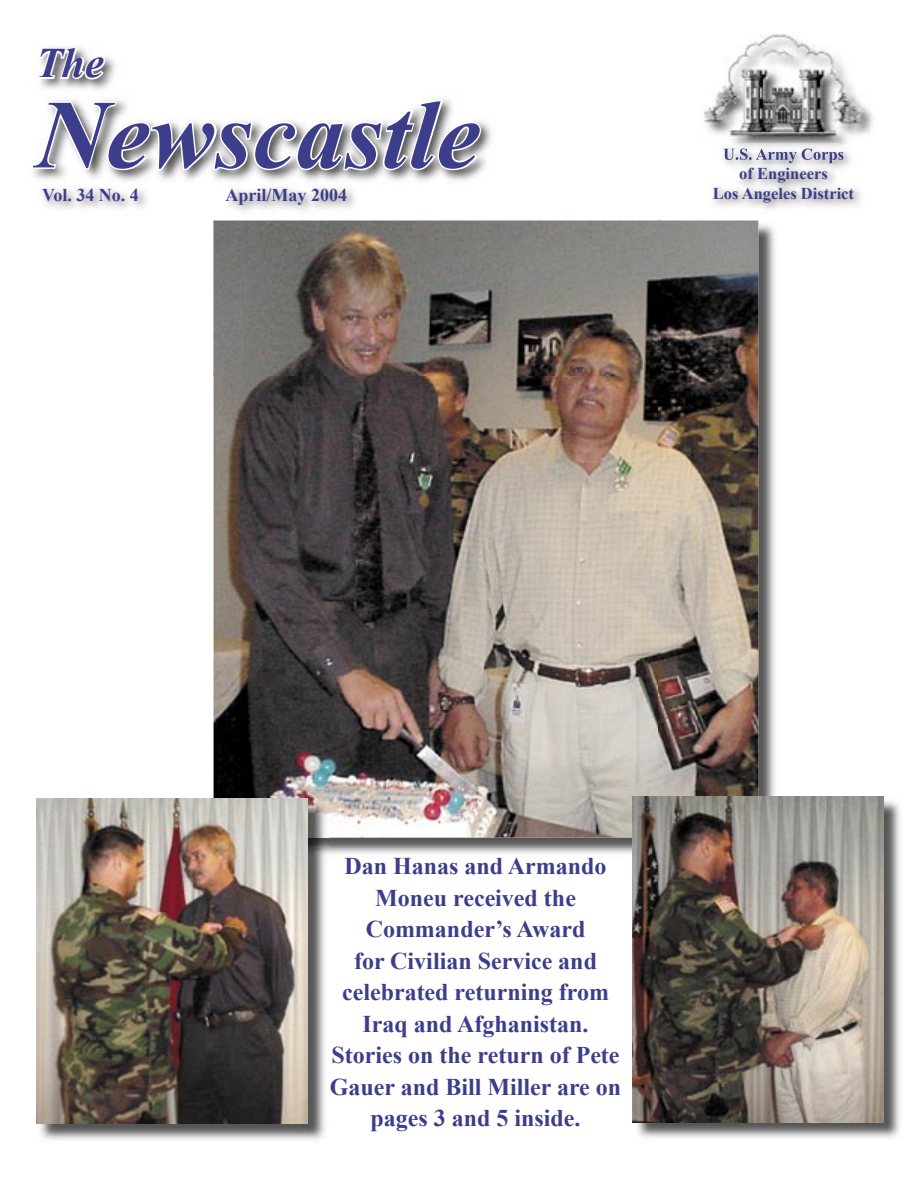
<style>
.page{position:relative;width:918px;height:1188px;background:#fff}
.page>*{position:absolute;margin:0;border:0;box-sizing:border-box;transform-origin:0 0}
.t1{font:italic 700 97.5px "Times New Roman";color:#3c3d8b}
.t2{font:italic 700 42px "Times New Roman";color:#3c3d8b}
.t3{font:700 24px/31.5px "Times New Roman";color:#3c3d8b;text-align:center}
.t4{font:700 18px "Times New Roman";color:#3c3d8b}
.t5{font:700 16.5px/19.8px "Times New Roman";color:#3c3d8b;text-align:center}
</style>
<div class="page">
<img style="left:328px;top:837px;width:304px;height:17px">
<img style="left:758px;top:222px;width:21px;height:575px">
<img style="left:213px;top:220px;width:545px;height:617px">
<img style="left:33px;top:57px;width:459px;height:124px">
<svg style="left:35px;top:47px;width:72px;height:37px"></svg>
<svg style="left:33px;top:98px;width:450px;height:75px"></svg>
<img style="left:723px;top:153px;width:120px;height:10px">
<img style="left:703px;top:34px;width:167px;height:119px">
<img style="left:723px;top:148px;width:120px;height:5px">
<img style="left:40px;top:858px;width:286px;height:282px">
<img style="left:308px;top:837px;width:20px;height:21px">
<img style="left:308px;top:800px;width:20px;height:37px">
<img style="left:36px;top:798px;width:272px;height:326px">
<img style="left:634px;top:800px;width:266px;height:338px">
<img style="left:632px;top:797px;width:252px;height:325px">
<h2 class="t2" style="left:36px;top:34px;width:69px">The</h2>
<h1 class="t1" style="left:36px;top:67px;width:446px">Newscastle</h1>
<p class="t4" style="left:42px;top:183px;width:98px">Vol. 34 No. 4</p>
<p class="t4" style="left:226px;top:183px;width:123px">April/May 2004</p>
<p class="t5" style="left:713px;top:164px;width:143px">of Engineers<br>Los Angeles District</p>
<p class="t3" style="left:330px;top:850px;width:293px">Dan Hanas and Armando<br>Moneu received the<br>Commander’s Award<br>for Civilian Service and celebrated returning from<br>Iraq and Afghanistan.<br>Stories on the return of Pete<br>Gauer and Bill Miller are on pages 3 and 5 inside.</p>
</div>
